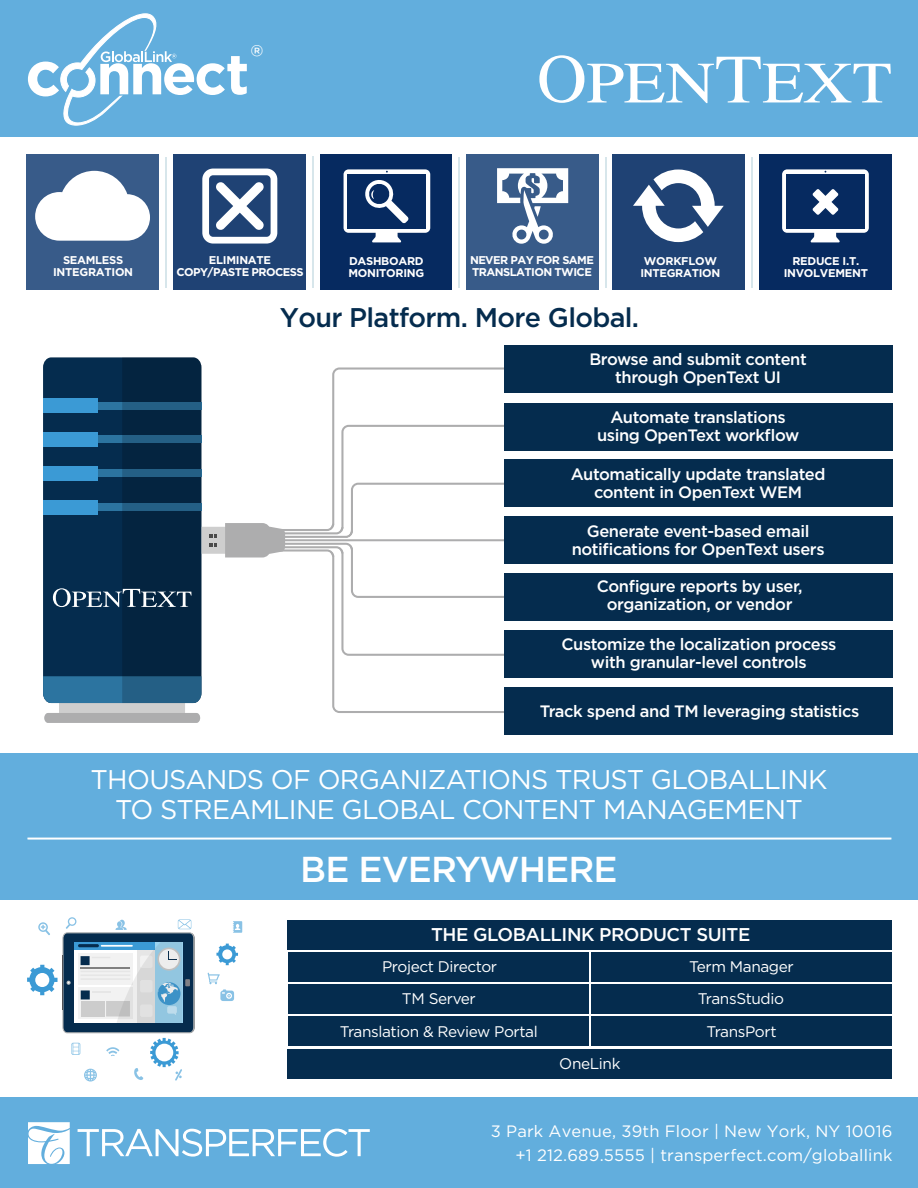
<style>
.page{position:relative;width:918px;height:1188px;background:#fff}
.page>*{position:absolute;margin:0;border:0;box-sizing:border-box;transform-origin:0 0}
.t1{font:500 36px "Gotham";letter-spacing:-.025em;color:#fff}
.t2{font:32.4px "Gotham";color:#fff}
.t3{font:27px/30px "Gotham";letter-spacing:-.025em;color:#fff;text-align:center}
.t4{font:500 27px "Gotham";letter-spacing:-.025em;color:#052c4e}
.t5{font:500 18.45px "Gotham";letter-spacing:-.025em;color:#fff}
.t6{font:500 16.5px/18px "Gotham";letter-spacing:-.025em;color:#fff;text-align:center}
.t7{font:16.5px/24px "Gotham";letter-spacing:.01em;color:#fff;text-align:right}
.t8{font:15.45px/32.4px "Gotham";letter-spacing:-.025em;color:#fff;text-align:center}
.t9{font:700 11.25px/12px "Gotham";letter-spacing:-.025em;color:#fff;text-align:center}
.t10{font:700 11.25px/12px "Gotham";letter-spacing:-.05em;color:#fff;text-align:center}
</style>
<div class="page">
<div style="left:0;top:0;width:918px;height:137px;background:#62aedd"></div>
<div style="left:0;top:1098px;width:918px;height:90px;background:#62aedd"></div>
<div style="left:288px;top:952px;width:300px;height:29px;background:#052c4e"></div>
<div style="left:288px;top:985px;width:300px;height:29px;background:#052c4e"></div>
<div style="left:288px;top:1017px;width:300px;height:29px;background:#052c4e"></div>
<div style="left:592px;top:952px;width:300px;height:29px;background:#052c4e"></div>
<div style="left:592px;top:985px;width:300px;height:29px;background:#052c4e"></div>
<div style="left:592px;top:1017px;width:300px;height:29px;background:#052c4e"></div>
<div style="left:288px;top:920px;width:604px;height:29px;background:#052c4e"></div>
<svg style="left:216px;top:944px;width:22px;height:21px"></svg>
<svg style="left:233px;top:921px;width:9px;height:12px"></svg>
<svg style="left:27px;top:917px;width:168px;height:165px"></svg>
<svg style="left:208px;top:973px;width:26px;height:28px"></svg>
<div style="left:174px;top:155px;width:132px;height:135px;background:#1f4274"></div>
<div style="left:320px;top:155px;width:132px;height:135px;background:#062a60"></div>
<div style="left:466px;top:155px;width:132px;height:135px;background:#385b89"></div>
<div style="left:613px;top:155px;width:132px;height:135px;background:#1f4274"></div>
<div style="left:27px;top:155px;width:132px;height:135px;background:#385b89"></div>
<hr style="left:166px;top:157px;width:1px;height:131px;background:#d7e6eb">
<hr style="left:313px;top:157px;width:1px;height:131px;background:#d7e6eb">
<hr style="left:458px;top:157px;width:2px;height:130px;background:#d7e6eb">
<hr style="left:605px;top:157px;width:1px;height:130px;background:#d7e6eb">
<div style="left:760px;top:155px;width:132px;height:135px;background:#062a60"></div>
<hr style="left:752px;top:157px;width:1px;height:130px;background:#d7e6eb">
<div style="left:0;top:753px;width:918px;height:146px;background:#62aedd"></div>
<div style="left:27px;top:838px;width:864px;height:1px;border:2px solid #fff"></div>
<svg style="left:633px;top:170px;width:91px;height:72px"></svg>
<svg style="left:35px;top:171px;width:115px;height:70px"></svg>
<svg style="left:202px;top:169px;width:75px;height:75px"></svg>
<svg style="left:497px;top:168px;width:71px;height:76px"></svg>
<div style="left:288px;top:1049px;width:604px;height:29px;background:#052c4e"></div>
<svg style="left:28px;top:13px;width:219px;height:113px"></svg>
<svg style="left:782px;top:169px;width:87px;height:73px"></svg>
<svg style="left:344px;top:169px;width:86px;height:73px"></svg>
<div style="left:504px;top:516px;width:389px;height:48px;background:#052c4e"></div>
<div style="left:504px;top:345px;width:389px;height:48px;background:#052c4e"></div>
<div style="left:504px;top:403px;width:389px;height:47px;background:#052c4e"></div>
<div style="left:504px;top:459px;width:389px;height:48px;background:#052c4e"></div>
<div style="left:504px;top:573px;width:389px;height:48px;background:#052c4e"></div>
<div style="left:504px;top:630px;width:389px;height:48px;background:#052c4e"></div>
<div style="left:504px;top:687px;width:389px;height:48px;background:#052c4e"></div>
<svg style="left:539px;top:55px;width:352px;height:48px"></svg>
<svg style="left:43px;top:357px;width:489px;height:366px"></svg>
<svg style="left:28px;top:1122px;width:42px;height:42px;background:#e3f0f8"></svg>
<svg style="left:78px;top:1129px;width:292px;height:28px"></svg>
<h2 class="t2" style="left:251px;top:36px;width:15px">®</h2>
<p class="t9" style="left:53px;top:254px;width:82px">SEAMLESS<br>INTEGRATION</p>
<p class="t10" style="left:470px;top:254px;width:126px;text-align:left">NEVER PAY FOR SAME<br>TRANSLATION TWICE</p>
<p class="t10" style="left:176px;top:254px;width:129px">ELIMINATE<br>COPY/PASTE PROCESS</p>
<p class="t9" style="left:348px;top:255px;width:77px;text-align:left">DASHBOARD<br>MONITORING</p>
<p class="t9" style="left:640px;top:255px;width:82px">WORKFLOW<br>INTEGRATION</p>
<h3 class="t4" style="left:280px;top:300px;width:361px">Your Platform. More Global.</h3>
<p class="t9" style="left:784px;top:255px;width:86px">REDUCE I.T.<br>INVOLVEMENT</p>
<p class="t6" style="left:589px;top:350px;width:219px">Browse and submit content through OpenText UI</p>
<p class="t6" style="left:597px;top:408px;width:204px">Automate translations using OpenText workflow</p>
<p class="t6" style="left:571px;top:465px;width:256px">Automatically update translated content in OpenText WEM</p>
<p class="t6" style="left:572px;top:522px;width:254px">Generate event-based email notifications for OpenText users</p>
<p class="t6" style="left:597px;top:577px;width:207px">Configure reports by user, organization, or vendor</p>
<p class="t6" style="left:562px;top:635px;width:276px">Customize the localization process with granular-level controls</p>
<p class="t6" style="left:540px;top:702px;width:321px">Track spend and TM leveraging statistics</p>
<h3 class="t3" style="left:91px;top:764px;width:738px">THOUSANDS OF ORGANIZATIONS TRUST GLOBALLINK<br>TO STREAMLINE GLOBAL CONTENT MANAGEMENT</h3>
<h1 class="t1" style="left:300px;top:846px;width:319px">BE EVERYWHERE</h1>
<p class="t5" style="left:431px;top:923px;width:321px">THE GLOBALLINK PRODUCT SUITE</p>
<p class="t8" style="left:340px;top:950px;width:199px">Project Director<br>TM Server<br>Translation &amp; Review Portal</p>
<p class="t8" style="left:689px;top:950px;width:106px;line-height:32px">Term Manager<br>TransStudio</p>
<p class="t8" style="left:707px;top:1015px;width:72px">TransPort</p>
<p class="t8" style="left:559px;top:1047px;width:63px">OneLink</p>
<p class="t7" style="left:491px;top:1119px;width:403px">3 Park Avenue, 39th Floor | New York, NY 10016 +1 212.689.5555 | transperfect.com/globallink</p>
</div>
